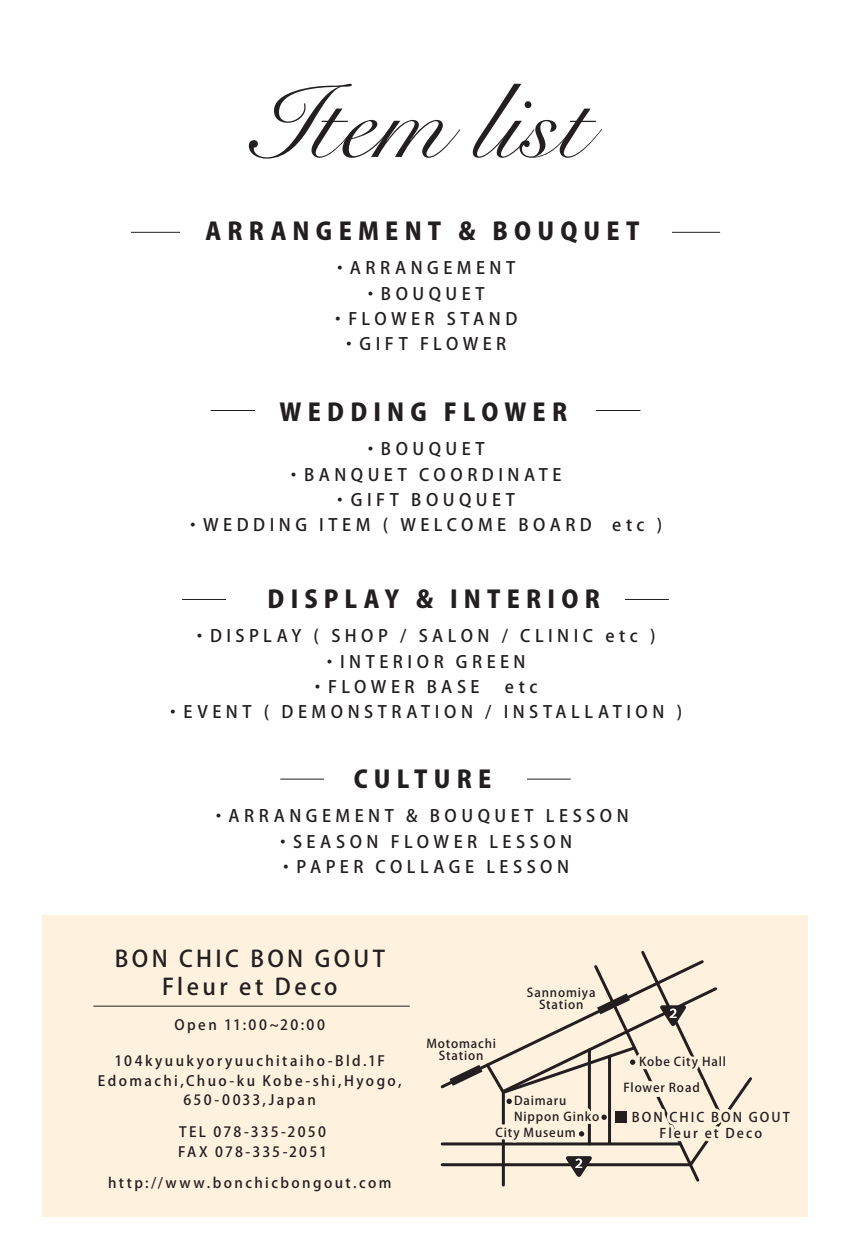
<style>
.page{position:relative;width:851px;height:1259px;background:#fff}
.page>*{position:absolute;margin:0;border:0;box-sizing:border-box;transform-origin:0 0}
.t1{font:105px "Snell Roundhand LT Std Scr";letter-spacing:.01em;color:#231f20}
.t2{font:800 24px "Koz Go Pro";letter-spacing:.26em;color:#231f20}
.t3{font:500 22.5px/28.2px "Koz Go Pro";letter-spacing:.15em;color:#231f20;text-align:center}
.t4{font:500 16.8px/25.2px "Koz Go Pro";letter-spacing:.265em;color:#231f20;text-align:center}
.t5{font:500 14.1px/19.8px "Koz Go Pro";letter-spacing:.17em;color:#231f20;text-align:center}
.t6{font:500 14.1px/19.8px "Koz Go Pro";letter-spacing:.15em;color:#231f20}
.t7{font:500 13.2px/16.5px "Koz Go Pro";letter-spacing:.16em;color:#231f20;text-align:center}
.t8{font:500 12px/12px "Koz Go Pro";letter-spacing:.07em;color:#231f20;text-align:center}
.t9{font:500 12px "Koz Go Pro";color:#fef2df}
</style>
<div class="page">
<div style="left:43px;top:915px;width:765px;height:301px;background:#fef2df"></div>
<hr style="left:280px;top:778px;width:290px;height:1px;background:#231f20">
<div style="left:324px;top:765px;width:202px;height:28px;background:#fff"></div>
<hr style="left:182px;top:599px;width:486px;height:1px;background:#231f20">
<div style="left:226px;top:579px;width:398px;height:32px;background:#fff"></div>
<hr style="left:210px;top:410px;width:430px;height:1px;background:#231f20">
<div style="left:255px;top:390px;width:340px;height:35px;background:#fff"></div>
<hr style="left:131px;top:232px;width:589px;height:1px;background:#231f20">
<div style="left:180px;top:205px;width:491px;height:51px;background:#fff"></div>
<hr style="left:93px;top:1005px;width:316px;height:1px;background:#231f20">
<svg style="left:440px;top:950px;width:312px;height:237px"></svg>
<h1 class="t1" style="left:250px;top:63px;width:340px">Item list</h1>
<h2 class="t2" style="left:205px;top:216px;width:435px">ARRANGEMENT &amp; BOUQUET</h2>
<p class="t4" style="left:329px;top:256px;width:189px">・ARRANGEMENT・BOUQUET・FLOWER STAND・GIFT FLOWER</p>
<h2 class="t2" style="left:279px;top:397px;width:289px">WEDDING FLOWER</h2>
<p class="t4" style="left:184px;top:437px;width:479px">・BOUQUET<br>・BANQUET COORDINATE<br>・GIFT BOUQUET<br>・WEDDING ITEM ( WELCOME BOARD etc )</p>
<h2 class="t2" style="left:267px;top:584px;width:334px">DISPLAY &amp; INTERIOR</h2>
<p class="t4" style="left:164px;top:624px;width:519px">・DISPLAY ( SHOP / SALON / CLINIC etc )・INTERIOR GREEN<br>・FLOWER BASE　etc<br>・EVENT ( DEMONSTRATION / INSTALLATION )</p>
<h2 class="t2" style="left:353px;top:764px;width:139px">CULTURE</h2>
<p class="t4" style="left:210px;top:804px;width:420px">・ARRANGEMENT &amp; BOUQUET LESSON・SEASON FLOWER LESSON<br>・PAPER COLLAGE LESSON</p>
<h3 class="t3" style="left:115px;top:945px;width:272px">BON CHIC BON GOUT<br>Fleur et Deco</h3>
<p class="t5" style="left:174px;top:1016px;width:152px">Open 11:00~20:00</p>
<p class="t8" style="left:527px;top:987px;width:70px">Sannomiya<br>Station</p>
<p class="t9" style="left:667px;top:1005px;width:14px">２</p>
<p class="t5" style="left:98px;top:1051px;width:305px">104kyuukyoryuuchitaiho-Bld.1F<br>Edomachi,Chuo-ku Kobe-shi,Hyogo,<br>650-0033,Japan</p>
<p class="t6" style="left:178px;top:1122px;width:150px">TEL 078-335-2050<br>FAX 078-335-2051</p>
<p class="t5" style="left:108px;top:1173px;width:285px">http://www.bonchicbongout.com</p>
<p class="t8" style="left:426px;top:1038px;width:71px">Motomachi<br>Station</p>
<p class="t8" style="left:514px;top:1093px;width:87px;line-height:15.6px;text-align:left">Daimaru<br>Nippon Ginko</p>
<p class="t8" style="left:495px;top:1126px;width:82px">City Museum</p>
<p class="t9" style="left:572px;top:1156px;width:14px">２</p>
<p class="t8" style="left:639px;top:1056px;width:88px">Kobe City Hall</p>
<p class="t8" style="left:623px;top:1082px;width:78px">Flower Road</p>
<p class="t7" style="left:631px;top:1109px;width:160px">BON CHIC BON GOUT<br>Fleur et Deco</p>
</div>
